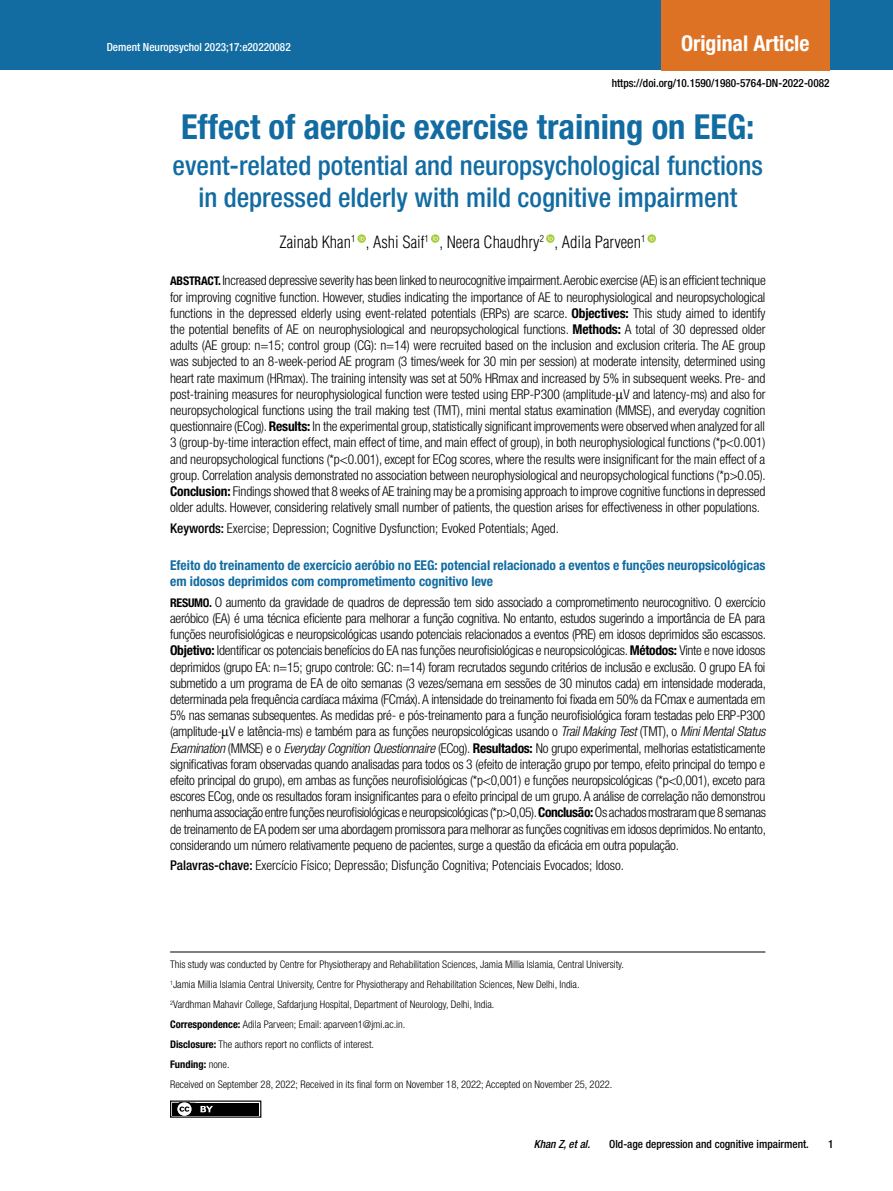
<style>
.page{position:relative;width:893px;height:1191px;background:#fff}
.page>*{position:absolute;margin:0;border:0;box-sizing:border-box;transform-origin:0 0}
.t1{font:700 condensed 34.5px "Helvetica Neue LT Std";color:#126ca2}
.t2{font:500 condensed 27px/31.5px "Helvetica Neue LT Std";color:#126ca2;text-align:center}
.t3{font:700 condensed 21.75px "Helvetica Neue LT Std";color:#fff}
.t4{font:300 condensed 16.5px "Helvetica LT Std";color:#000}
.t5{font:300 condensed 13.5px/16.2px "Helvetica Neue LT Std";color:#000;text-align:justify}
.t6{font:700 condensed 13.5px/16.2px "Helvetica Neue LT Std";color:#126ca2}
.t7{font:500 condensed 11.25px "Helvetica Neue LT Std";color:#000}
.t8{font:500 condensed 11.25px "Helvetica Neue LT Std";color:#fff}
.t9{font:italic 500 condensed 11.25px "Helvetica Neue LT Std";color:#000}
.t10{font:300 condensed 10.5px/20px "Helvetica Neue LT Std";color:#000}
.s1{font-weight:700;font-size:12px}
.s2{font-weight:700}
.s3{font-weight:500}
.s4{font-style:italic}
</style>
<div class="page">
<div style="left:0;top:0;width:893px;height:70px;background:#126ca2"></div>
<div style="left:661px;top:0;width:168px;height:70px;background:#dd7225"></div>
<div style="left:170px;top:1100px;width:91px;height:17px;border:1px solid #000"></div>
<div style="left:172px;top:1102px;width:87px;height:13px;background:#000"></div>
<svg style="left:172px;top:1102px;width:41px;height:13px"></svg>
<svg style="left:357px;top:234px;width:9px;height:9px"></svg>
<svg style="left:360px;top:236px;width:4px;height:4px"></svg>
<svg style="left:431px;top:234px;width:8px;height:9px"></svg>
<svg style="left:433px;top:236px;width:5px;height:4px"></svg>
<svg style="left:546px;top:234px;width:9px;height:9px"></svg>
<svg style="left:548px;top:236px;width:5px;height:4px"></svg>
<svg style="left:647px;top:234px;width:9px;height:9px"></svg>
<svg style="left:650px;top:236px;width:4px;height:4px"></svg>
<hr style="left:170px;top:951px;width:595px;height:1px;background:#000">
<p class="t8" style="left:107px;top:41px;width:186px">Dement Neuropsychol 2023;17:e20220082</p>
<h3 class="t3" style="left:681px;top:31px;width:130px">Original Article</h3>
<p class="t7" style="left:612px;top:76px;width:219px">https://doi.org/10.1590/1980-5764-DN-2022-0082</p>
<h1 class="t1" style="left:181px;top:106px;width:575px">Effect of aerobic exercise training on EEG:</h1>
<h2 class="t2" style="left:173px;top:150px;width:592px">event-related potential and neuropsychological functions in depressed elderly with mild cognitive impairment</h2>
<p class="t4" style="left:280px;top:231px;width:367px">Zainab Khan<sup>1</sup> , Ashi Saif<sup>1</sup> , Neera Chaudhry<sup>2</sup> , Adila Parveen<sup>1</sup></p>
<p class="t5" style="left:170px;top:272px;width:597px"><span class="s1">ABSTRACT.</span> Increased depressive severity has been linked to neurocognitive impairment. Aerobic exercise (AE) is an efficient technique for improving cognitive function. However, studies indicating the importance of AE to neurophysiological and neuropsychological functions in the depressed elderly using event-related potentials (ERPs) are scarce. <span class="s2">Objectives:</span> This study aimed to identify the potential benefits of AE on neurophysiological and neuropsychological functions. <span class="s2">Methods:</span> A total of 30 depressed older adults (AE group: n=15; control group (CG): n=14) were recruited based on the inclusion and exclusion criteria. The AE group was subjected to an 8-week-period AE program (3 times/week for 30 min per session) at moderate intensity, determined using heart rate maximum (HRmax). The training intensity was set at 50% HRmax and increased by 5% in subsequent weeks. Pre- and post-training measures for neurophysiological function were tested using ERP-P300 (amplitude- V and latency-ms) and also for neuropsychological functions using the trail making test (TMT), mini mental status examination (MMSE), and everyday cognition questionnaire (ECog). <span class="s2">Results:</span> In the experimental group, statistically significant improvements were observed when analyzed for all 3 (group-by-time interaction effect, main effect of time, and main effect of group), in both neurophysiological functions (*p&lt;0.001) and neuropsychological functions (*p&lt;0.001), except for ECog scores, where the results were insignificant for the main effect of a group. Correlation analysis demonstrated no association between neurophysiological and neuropsychological functions (*p&gt;0.05).<br><span class="s2">Conclusion:</span> Findings showed that 8 weeks of AE training may be a promising approach to improve cognitive functions in depressed older adults. However, considering relatively small number of patients, the question arises for effectiveness in other populations.</p>
<p class="t5" style="left:170px;top:519px;width:391px"><span class="s3">Keywords:</span> Exercise; Depression; Cognitive Dysfunction; Evoked Potentials; Aged.</p>
<p class="t6" style="left:170px;top:557px;width:597px">Efeito do treinamento de exercício aeróbio no EEG: potencial relacionado a eventos e funções neuropsicológicas em idosos deprimidos com comprometimento cognitivo leve</p>
<p class="t5" style="left:170px;top:594px;width:597px"><span class="s1">RESUMO.</span> O aumento da gravidade de quadros de depressão tem sido associado a comprometimento neurocognitivo. O exercício aeróbico (EA) é uma técnica eficiente para melhorar a função cognitiva. No entanto, estudos sugerindo a importância de EA para funções neurofisiológicas e neuropsicológicas usando potenciais relacionados a eventos (PRE) em idosos deprimidos são escassos.<br><span class="s2">Objetivo:</span> Identificar os potenciais benefícios do EA nas funções neurofisiológicas e neuropsicológicas. <span class="s2">Métodos:</span> Vinte e nove idosos deprimidos (grupo EA: n=15; grupo controle: GC: n=14) foram recrutados segundo critérios de inclusão e exclusão. O grupo EA foi submetido a um programa de EA de oito semanas (3 vezes/semana em sessões de 30 minutos cada) em intensidade moderada, determinada pela frequência cardíaca máxima (FCmáx). A intensidade do treinamento foi fixada em 50% da FCmax e aumentada em 5% nas semanas subsequentes. As medidas pré- e pós-treinamento para a função neurofisiológica foram testadas pelo ERP-P300 (amplitude- V e latência-ms) e também para as funções neuropsicológicas usando o <span class="s4">Trail Making Test</span> (TMT), o <span class="s4">Mini Mental Status Examination</span> (MMSE) e o <span class="s4">Everyday Cognition Questionnaire</span> (ECog). <span class="s2">Resultados:</span> No grupo experimental, melhorias estatisticamente significativas foram observadas quando analisadas para todos os 3 (efeito de interação grupo por tempo, efeito principal do tempo e efeito principal do grupo), em ambas as funções neurofisiológicas (*p&lt;0,001) e funções neuropsicológicas (*p&lt;0,001), exceto para escores ECog, onde os resultados foram insignificantes para o efeito principal de um grupo. A análise de correlação não demonstrou nenhuma associação entre funções neurofisiológicas e neuropsicológicas (*p&gt;0,05). <span class="s2">Conclusão:</span> Os achados mostraram que 8 semanas de treinamento de EA podem ser uma abordagem promissora para melhorar as funções cognitivas em idosos deprimidos. No entanto, considerando um número relativamente pequeno de pacientes, surge a questão da eficácia em outra população.</p>
<p class="t5" style="left:170px;top:857px;width:456px"><span class="s3">Palavras-chave:</span> Exercício Físico; Depressão; Disfunção Cognitiva; Potenciais Evocados; Idoso.</p>
<p class="t10" style="left:170px;top:954px;width:455px">This study was conducted by Centre for Physiotherapy and Rehabilitation Sciences, Jamia Millia Islamia, Central University.<br><sup>1</sup>Jamia Millia Islamia Central University, Centre for Physiotherapy and Rehabilitation Sciences, New Delhi, India.<br><sup>2</sup>Vardhman Mahavir College, Safdarjung Hospital, Department of Neurology, Delhi, India.<br><span class="s2">Correspondence:</span> Adila Parveen; Email: aparveen1@jmi.ac.in.<br><span class="s2">Disclosure:</span> The authors report no conflicts of interest.<br><span class="s2">Funding:</span> none.<br>Received on September 28, 2022; Received in its final form on November 18, 2022; Accepted on November 25, 2022.</p>
<p class="t9" style="left:534px;top:1137px;width:58px">Khan Z, et al.</p>
<p class="t7" style="left:609px;top:1137px;width:201px">Old-age depression and cognitive impairment.</p>
<p class="t7" style="left:828px;top:1137px;width:7px">1</p>
</div>
